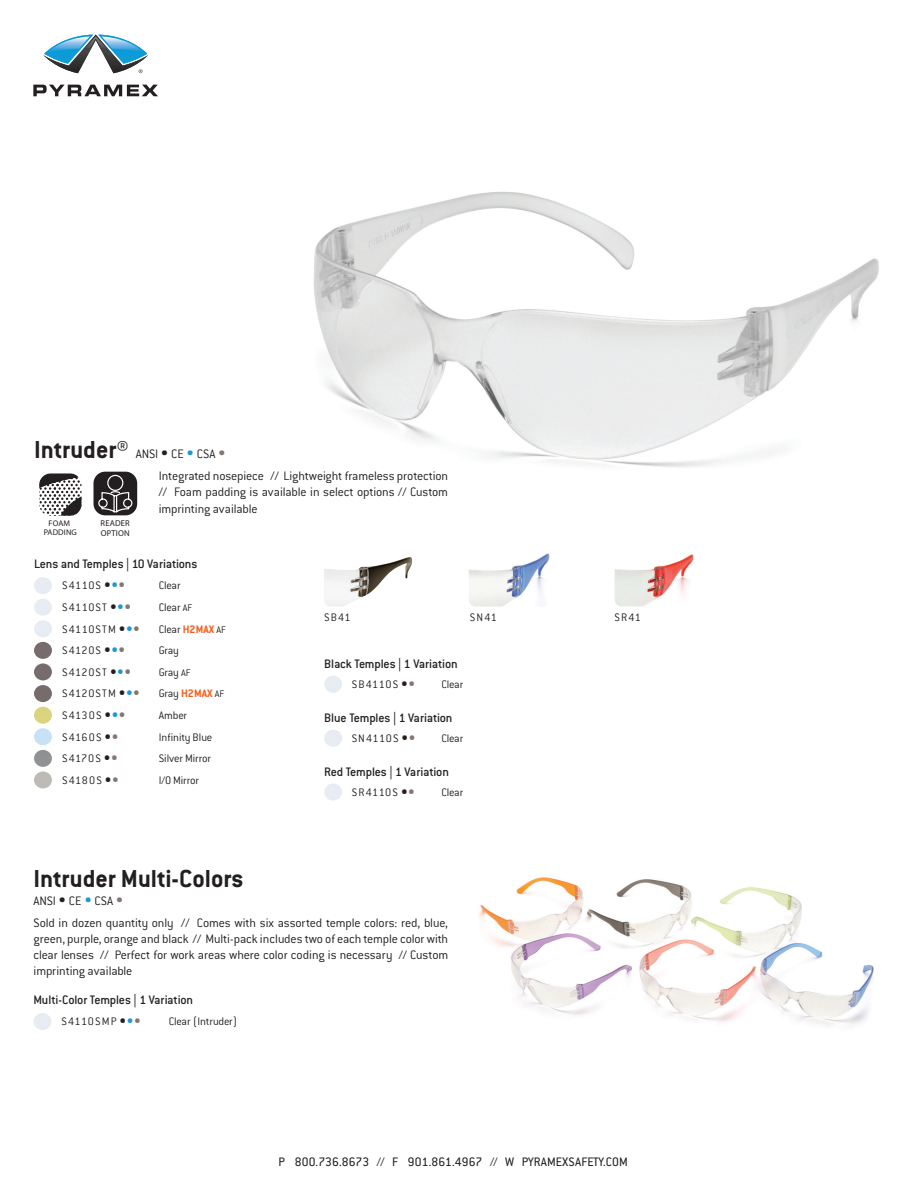
<style>
.page{position:relative;width:918px;height:1188px;background:#fff}
.page>*{position:absolute;margin:0;border:0;box-sizing:border-box;transform-origin:0 0}
.Model_Name{font:700 27px "Conduit ITC Std";color:#231f20}
.Description___no_rul{font:300 13.5px/16.2px "Conduit ITC Std";letter-spacing:-.01em;color:#231f20;text-align:justify}
.Description___no_rul-2{font:500 13.5px "Conduit ITC Std";letter-spacing:-.01em;color:#231f20}
.t1{font:13.5px "Conduit ITC Std";letter-spacing:.01em;color:#231f20}
.Part_No{font:300 12px "Conduit ITC Std";letter-spacing:.02em;color:#231f20}
.Part_No-2{font:300 12px "Conduit ITC Std";letter-spacing:.09em;color:#231f20}
.Part_No-3{font:300 12px "Conduit ITC Std";letter-spacing:.065em;color:#231f20}
.Part_No-4{font:300 12px "Conduit ITC Std";letter-spacing:.07em;color:#231f20}
.Part_No-5{font:300 12px "Conduit ITC Std";letter-spacing:-.015em;color:#231f20}
.Part_No-6{font:300 12px "Conduit ITC Std";color:#231f20}
.Part_No-7{font:300 12px "Conduit ITC Std";letter-spacing:-.005em;color:#231f20}
.Part_No-8{font:700 12px "Conduit ITC Std";color:#f26021}
.Part_No-9{font:300 12px "Conduit ITC Std";letter-spacing:.1em;color:#231f20}
.Part_No-10{font:300 12px "Conduit ITC Std";letter-spacing:.08em;color:#231f20}
.t2{font:8.55px/9.8px "Myriad Pro";letter-spacing:.02em;color:#231f20}
.t3{font:8.25px/9.4px "Myriad Pro";letter-spacing:.02em;color:#231f20;text-align:center}
.s1{font-weight:400;font-size:16.5px}
.s2{font-weight:400;font-size:16.5px;color:#1999d6}
.s3{font-weight:400;font-size:16.5px;color:#85776f}
.s4{font-weight:900;font-size:13.8px}
.s5{font-weight:900;font-size:13.8px;color:#1999d6}
.s6{font-weight:900;font-size:13.8px;color:#85776f}
.s7{font-size:10.5px}
.s8{font-weight:700;color:#f26021}
.s9{font-weight:300;color:#231f20}
.s10{font-weight:300;font-size:10.5px;color:#231f20}
</style>
<div class="page">
<svg style="left:33px;top:85px;width:125px;height:11px"></svg>
<svg style="left:43px;top:35px;width:105px;height:38px"></svg>
<img style="left:313px;top:191px;width:566px;height:277px">
<img style="left:34px;top:599px;width:18px;height:17px">
<img style="left:34px;top:620px;width:18px;height:17px">
<img style="left:34px;top:642px;width:18px;height:17px">
<img style="left:34px;top:663px;width:18px;height:17px">
<img style="left:34px;top:685px;width:18px;height:17px">
<img style="left:34px;top:707px;width:18px;height:17px">
<img style="left:34px;top:728px;width:18px;height:17px">
<img style="left:34px;top:750px;width:18px;height:17px">
<img style="left:34px;top:771px;width:18px;height:17px">
<img style="left:324px;top:676px;width:18px;height:17px">
<img style="left:324px;top:730px;width:18px;height:17px">
<img style="left:324px;top:784px;width:18px;height:17px">
<img style="left:324px;top:557px;width:88px;height:49px">
<img style="left:469px;top:553px;width:81px;height:54px">
<img style="left:615px;top:554px;width:79px;height:53px">
<img style="left:479px;top:877px;width:395px;height:149px">
<img style="left:33px;top:1013px;width:18px;height:17px">
<svg style="left:39px;top:473px;width:42px;height:43px"></svg>
<div style="left:94px;top:472px;width:43px;height:43px;background:#231f20;border-radius:12px"></div>
<svg style="left:98px;top:474px;width:35px;height:39px"></svg>
<p class="Model_Name" style="left:34px;top:433px;width:97px">Intruder®</p>
<p class="Description___no_rul" style="left:136px;top:445px;width:92px">ANSI <span class="s1">•</span> CE <span class="s2">•</span> CSA <span class="s3">•</span></p>
<p class="t3" style="left:44px;top:518px;width:35px">FOAM<br>PADDING</p>
<p class="t2" style="left:101px;top:518px;width:31px">READER<br>OPTION</p>
<p class="Description___no_rul" style="left:159px;top:467px;width:291px">Integrated nosepiece // Lightweight frameless protection // Foam padding is available in select options // Custom imprinting available</p>
<p class="Description___no_rul-2" style="left:34px;top:556px;width:165px">Lens and Temples | 10 Variations</p>
<p class="Part_No" style="left:62px;top:578px;width:64px">S4110S <span class="s4">•</span><span class="s5">•</span><span class="s6">•</span></p>
<p class="Part_No" style="left:159px;top:578px;width:23px">Clear</p>
<p class="Part_No-3" style="left:62px;top:600px;width:70px">S4110ST <span class="s4">•</span><span class="s5">•</span><span class="s6">•</span></p>
<p class="Part_No" style="left:159px;top:600px;width:35px">Clear <span class="s7">AF</span></p>
<p class="Part_No-2" style="left:62px;top:622px;width:79px">S4110STM <span class="s4">•</span><span class="s5">•</span><span class="s6">•</span></p>
<p class="Part_No" style="left:159px;top:622px;width:69px">Clear <span class="s8">H2MAX</span> <span class="s7">AF</span></p>
<p class="Part_No" style="left:62px;top:643px;width:64px">S4120S <span class="s4">•</span><span class="s5">•</span><span class="s6">•</span></p>
<p class="Part_No" style="left:159px;top:643px;width:22px">Gray</p>
<p class="Part_No-10" style="left:62px;top:665px;width:70px">S4120ST <span class="s4">•</span><span class="s5">•</span><span class="s6">•</span></p>
<p class="Part_No" style="left:159px;top:665px;width:33px">Gray <span class="s7">AF</span></p>
<p class="Part_No-2" style="left:62px;top:686px;width:79px">S4120STM <span class="s4">•</span><span class="s5">•</span><span class="s6">•</span></p>
<p class="Part_No-8" style="left:159px;top:686px;width:67px"><span class="s9">Gray</span> H2MAX <span class="s10">AF</span></p>
<p class="Part_No" style="left:62px;top:708px;width:65px">S4130S <span class="s4">•</span><span class="s5">•</span><span class="s6">•</span></p>
<p class="Part_No" style="left:159px;top:708px;width:30px">Amber</p>
<p class="Part_No" style="left:62px;top:730px;width:57px">S4160S <span class="s4">•</span><span class="s6">•</span></p>
<p class="Part_No-6" style="left:159px;top:730px;width:55px">Infinity Blue</p>
<p class="Part_No" style="left:62px;top:751px;width:57px">S4170S <span class="s4">•</span><span class="s6">•</span></p>
<p class="Part_No-7" style="left:159px;top:751px;width:54px">Silver Mirror</p>
<p class="Part_No" style="left:62px;top:773px;width:58px">S4180S <span class="s4">•</span><span class="s6">•</span></p>
<p class="Part_No" style="left:159px;top:773px;width:42px">I/O Mirror</p>
<p class="Model_Name" style="left:33px;top:863px;width:212px">Intruder Multi-Colors</p>
<p class="Description___no_rul" style="left:33px;top:892px;width:92px">ANSI <span class="s1">•</span> CE <span class="s2">•</span> CSA <span class="s3">•</span></p>
<p class="Part_No" style="left:324px;top:610px;width:28px">SB41</p>
<p class="Part_No" style="left:470px;top:610px;width:28px">SN41</p>
<p class="Part_No" style="left:615px;top:610px;width:28px">SR41</p>
<p class="Description___no_rul-2" style="left:324px;top:656px;width:135px">Black Temples | 1 Variation</p>
<p class="Part_No-4" style="left:352px;top:677px;width:65px">SB4110S <span class="s4">•</span><span class="s6">•</span></p>
<p class="Part_No" style="left:441px;top:677px;width:23px">Clear</p>
<p class="Description___no_rul-2" style="left:324px;top:710px;width:130px">Blue Temples | 1 Variation</p>
<p class="Part_No-3" style="left:352px;top:731px;width:65px">SN4110S <span class="s4">•</span><span class="s6">•</span></p>
<p class="Part_No" style="left:441px;top:731px;width:23px">Clear</p>
<p class="Description___no_rul-2" style="left:324px;top:764px;width:126px">Red Temples | 1 Variation</p>
<p class="Part_No-4" style="left:352px;top:785px;width:64px">SR4110S <span class="s4">•</span><span class="s6">•</span></p>
<p class="Part_No" style="left:441px;top:785px;width:23px">Clear</p>
<p class="Description___no_rul" style="left:33px;top:914px;width:416px">Sold in dozen quantity only // Comes with six assorted temple colors: red, blue, green, purple, orange and black // Multi-pack includes two of each temple color with clear lenses // Perfect for work areas where color coding is necessary // Custom imprinting available</p>
<p class="Description___no_rul-2" style="left:33px;top:992px;width:161px">Multi-Color Temples | 1 Variation</p>
<p class="Part_No-9" style="left:62px;top:1014px;width:80px">S4110SMP <span class="s4">•</span><span class="s5">•</span><span class="s6">•</span></p>
<p class="Part_No-5" style="left:169px;top:1014px;width:70px">Clear (Intruder)</p>
<p class="t1" style="left:278px;top:1154px;width:351px">P 800.736.8673 // F 901.861.4967 // W PYRAMEXSAFETY.COM</p>
</div>
